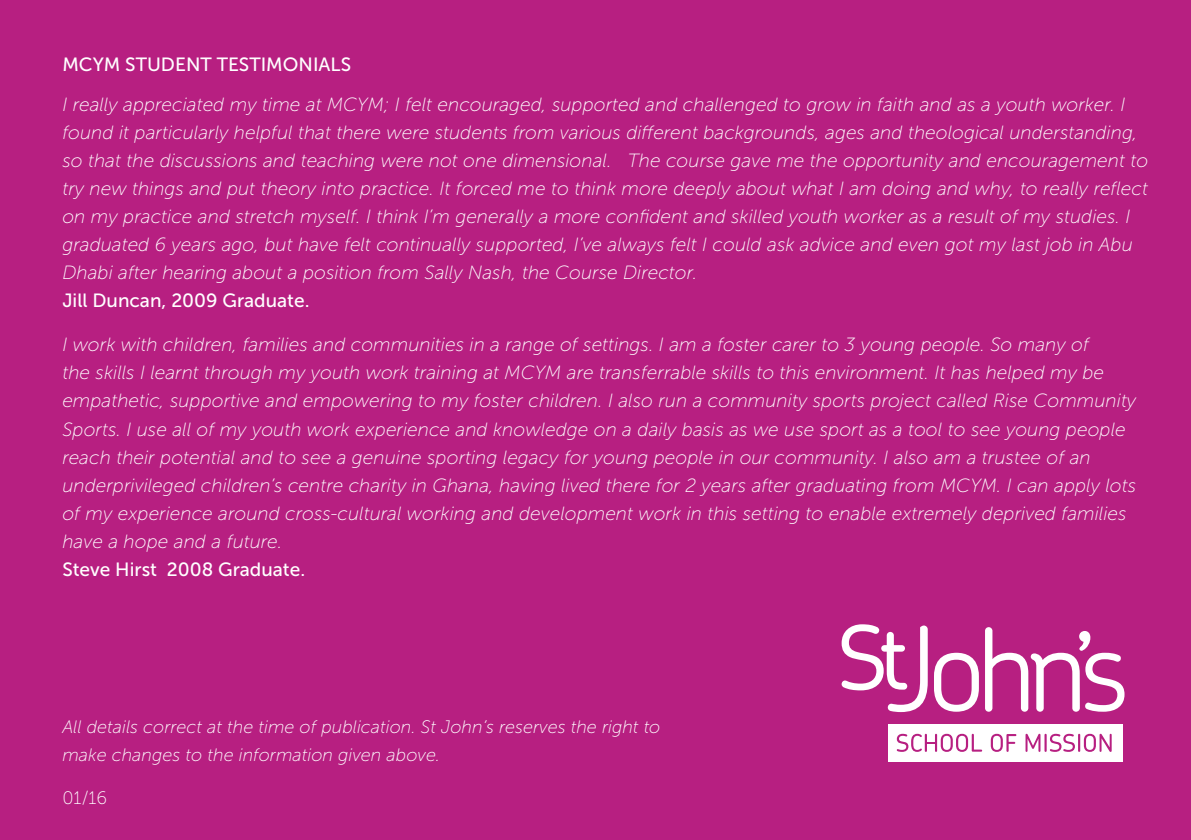
<style>
.page{position:relative;width:1191px;height:840px;background:#fff}
.page>*{position:absolute;margin:0;border:0;box-sizing:border-box;transform-origin:0 0}
.Body_copy_on_white{font:italic 19.2px/28px "Museo Sans 100";color:#fff}
.Body_copy_on_white-2{font:19.2px "Museo Sans 500";color:#fff}
.Body_copy_on_white-3{font:italic 18px/28px "Museo Sans 100";color:#fff}
.Body_Copy_-_Museo_Sa{font:18px "Museo Sans 100";color:#fff}
</style>
<div class="page">
<div style="left:0;top:0;width:1191px;height:839px;background:#b71f81"></div>
<svg style="left:841px;top:624px;width:86px;height:87px"></svg>
<svg style="left:934px;top:652px;width:45px;height:59px"></svg>
<svg style="left:985px;top:627px;width:139px;height:84px"></svg>
<div style="left:887px;top:724px;width:235px;height:37px;background:#fff"></div>
<svg style="left:896px;top:733px;width:86px;height:18px"></svg>
<svg style="left:990px;top:733px;width:26px;height:18px"></svg>
<svg style="left:1025px;top:733px;width:86px;height:18px"></svg>
<p class="Body_copy_on_white-2" style="left:62px;top:54px;width:290px">MCYM STUDENT TESTIMONIALS</p>
<p class="Body_copy_on_white" style="left:62px;top:91px;width:1087px">I really appreciated my time at MCYM; I felt encouraged, supported and challenged to grow in faith and as a youth worker. I found it particularly helpful that there were students from various different backgrounds, ages and theological understanding, so that the discussions and teaching were not one dimensional. The course gave me the opportunity and encouragement to try new things and put theory into practice. It forced me to think more deeply about what I am doing and why, to really reflect on my practice and stretch myself. I think I’m generally a more confident and skilled youth worker as a result of my studies. I graduated 6 years ago, but have felt continually supported, I’ve always felt I could ask advice and even got my last job in Abu Dhabi after hearing about a position from Sally Nash, the Course Director.</p>
<p class="Body_copy_on_white-2" style="left:62px;top:290px;width:249px">Jill Duncan, 2009 Graduate.</p>
<p class="Body_copy_on_white" style="left:62px;top:331px;width:1075px">I work with children, families and communities in a range of settings. I am a foster carer to 3 young people. So many of<br>the skills I learnt through my youth work training at MCYM are transferrable skills to this environment. It has helped my be empathetic, supportive and empowering to my foster children. I also run a community sports project called Rise Community Sports. I use all of my youth work experience and knowledge on a daily basis as we use sport as a tool to see young people reach their potential and to see a genuine sporting legacy for young people in our community. I also am a trustee of an underprivileged children’s centre charity in Ghana, having lived there for 2 years after graduating from MCYM. I can apply lots of my experience around cross-cultural working and development work in this setting to enable extremely deprived families have a hope and a future.</p>
<p class="Body_copy_on_white-2" style="left:62px;top:558px;width:244px">Steve Hirst 2008 Graduate.</p>
<p class="Body_copy_on_white-3" style="left:62px;top:712px;width:599px">All details correct at the time of publication. St John’s reserves the right to make changes to the information given above.</p>
<p class="Body_Copy_-_Museo_Sa" style="left:62px;top:788px;width:46px">01/16</p>
</div>
